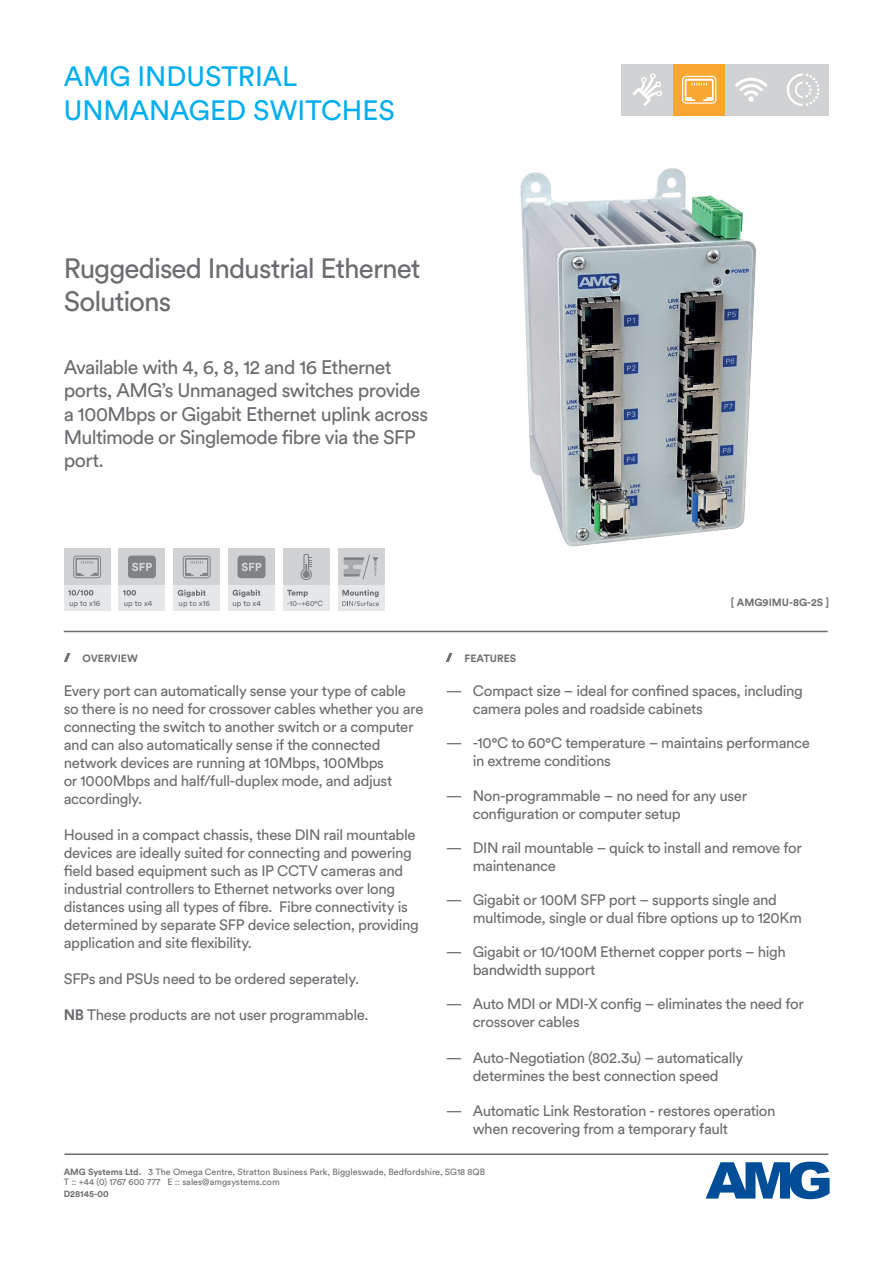
<style>
.page{position:relative;width:893px;height:1263px;background:#fff}
.page>*{position:absolute;margin:0;border:0;box-sizing:border-box;transform-origin:0 0}
.t1{font:27.75px/33.3px "Circular Std";letter-spacing:-.035em;color:#6c6d70}
.t2{font:27.75px/33.3px "Circular Std";color:#00aeef}
.t3{font:19.5px/23.4px "Circular Std";letter-spacing:-.035em;color:#6c6d70}
.t4{font:15px/18px "Circular Std";letter-spacing:-.025em;color:#6c6d70}
.t5{font:700 10.5px "Circular Std";color:#6c6d70}
.t6{font:9px/10.8px "Circular Std";color:#6c6d70}
.t7{font:700 9px "Circular Std";color:#6c6d70}
.t8{font:7.8px "Circular Std";color:#6c6d70}
.t9{font:7.5px "Circular Std";color:#6c6d70}
.s1{font-weight:700}
</style>
<div class="page">
<svg style="left:706px;top:1161px;width:123px;height:38px"></svg>
<hr style="left:65px;top:1153px;width:763px;height:2px;background:#6c6d70">
<hr style="left:64px;top:631px;width:764px;height:1px;background:#6c6d70">
<svg style="left:64px;top:653px;width:6px;height:9px"></svg>
<svg style="left:446px;top:653px;width:6px;height:9px"></svg>
<div style="left:283px;top:585px;width:47px;height:25px;background:#e6e7e9"></div>
<div style="left:283px;top:549px;width:47px;height:36px;background:#d1d2d4"></div>
<svg style="left:287px;top:590px;width:21px;height:7px"></svg>
<svg style="left:300px;top:554px;width:12px;height:26px"></svg>
<div style="left:725px;top:64px;width:52px;height:52px;background:#d1d2d4"></div>
<svg style="left:735px;top:78px;width:32px;height:24px"></svg>
<div style="left:673px;top:64px;width:52px;height:52px;background:#faa633"></div>
<svg style="left:682px;top:76px;width:34px;height:28px"></svg>
<div style="left:621px;top:64px;width:52px;height:52px;background:#d1d2d4"></div>
<svg style="left:632px;top:73px;width:30px;height:33px"></svg>
<div style="left:777px;top:64px;width:52px;height:52px;background:#d1d2d4"></div>
<svg style="left:787px;top:73px;width:32px;height:33px"></svg>
<div style="left:338px;top:585px;width:46px;height:25px;background:#e6e7e9"></div>
<div style="left:338px;top:549px;width:46px;height:36px;background:#d1d2d4"></div>
<svg style="left:342px;top:590px;width:37px;height:16px"></svg>
<svg style="left:344px;top:555px;width:35px;height:24px"></svg>
<div style="left:64px;top:585px;width:47px;height:25px;background:#e6e7e9"></div>
<svg style="left:68px;top:590px;width:25px;height:5px"></svg>
<div style="left:64px;top:549px;width:47px;height:36px;background:#d1d2d4"></div>
<svg style="left:73px;top:556px;width:28px;height:22px"></svg>
<div style="left:119px;top:585px;width:46px;height:25px;background:#e6e7e9"></div>
<svg style="left:123px;top:590px;width:13px;height:5px"></svg>
<div style="left:119px;top:549px;width:46px;height:36px;background:#d1d2d4"></div>
<svg style="left:128px;top:556px;width:28px;height:22px"></svg>
<div style="left:173px;top:549px;width:47px;height:36px;background:#d1d2d4"></div>
<svg style="left:183px;top:556px;width:28px;height:22px"></svg>
<div style="left:173px;top:585px;width:47px;height:25px;background:#e6e7e9"></div>
<svg style="left:178px;top:590px;width:28px;height:7px"></svg>
<div style="left:228px;top:585px;width:47px;height:25px;background:#e6e7e9"></div>
<svg style="left:232px;top:590px;width:28px;height:7px"></svg>
<div style="left:228px;top:549px;width:47px;height:36px;background:#d1d2d4"></div>
<svg style="left:238px;top:555px;width:27px;height:24px"></svg>
<img style="left:520px;top:168px;width:236px;height:379px">
<h1 class="t2" style="left:64px;top:60px;width:333px">AMG INDUSTRIAL<br>UNMANAGED SWITCHES</h1>
<h1 class="t1" style="left:64px;top:251px;width:359px">Ruggedised Industrial Ethernet<br>Solutions</h1>
<h2 class="t3" style="left:64px;top:355px;width:366px">Available with 4, 6, 8, 12 and 16 Ethernet ports, AMG’s Unmanaged switches provide a 100Mbps or Gigabit Ethernet uplink across Multimode or Singlemode fibre via the SFP port.</h2>
<p class="t9" style="left:233px;top:599px;width:39px">-20~+60°C</p>
<p class="t8" style="left:69px;top:598px;width:33px">up to x16</p>
<p class="t8" style="left:124px;top:598px;width:30px">up to x4</p>
<p class="t8" style="left:179px;top:598px;width:33px">up to x16</p>
<p class="t8" style="left:232px;top:598px;width:30px">up to x4</p>
<p class="t9" style="left:287px;top:599px;width:37px">-10~+60°C</p>
<p class="t5" style="left:82px;top:651px;width:57px">OVERVIEW</p>
<p class="t5" style="left:464px;top:651px;width:53px">FEATURES</p>
<p class="t5" style="left:731px;top:595px;width:100px">[ AMG9IMU-8G-2S ]</p>
<p class="t4" style="left:64px;top:682px;width:361px">Every port can automatically sense your type of cable so there is no need for crossover cables whether you are connecting the switch to another switch or a computer and can also automatically sense if the connected network devices are running at 10Mbps, 100Mbps<br>or 1000Mbps and half/full-duplex mode, and adjust accordingly.</p>
<p class="t4" style="left:64px;top:826px;width:357px">Housed in a compact chassis, these DIN rail mountable devices are ideally suited for connecting and powering field based equipment such as IP CCTV cameras and industrial controllers to Ethernet networks over long distances using all types of fibre. Fibre connectivity is determined by separate SFP device selection, providing application and site flexibility.</p>
<p class="t4" style="left:64px;top:970px;width:297px">SFPs and PSUs need to be ordered seperately.</p>
<p class="t4" style="left:64px;top:1006px;width:306px"><span class="s1">NB</span> These products are not user programmable.</p>
<p class="t4" style="left:473px;top:682px;width:332px;text-indent:-27px">— Compact size – ideal for confined spaces, including camera poles and roadside cabinets</p>
<p class="t4" style="left:473px;top:734px;width:339px;text-indent:-27px">— -10°C to 60°C temperature – maintains performance in extreme conditions</p>
<p class="t4" style="left:473px;top:786px;width:276px;text-indent:-27px">— Non-programmable – no need for any user configuration or computer setup</p>
<p class="t4" style="left:473px;top:838px;width:331px;text-indent:-27px">— DIN rail mountable – quick to install and remove for maintenance</p>
<p class="t4" style="left:473px;top:890px;width:331px;text-indent:-27px">— Gigabit or 100M SFP port – supports single and multimode, single or dual fibre options up to 120Km</p>
<p class="t4" style="left:473px;top:943px;width:315px;text-indent:-27px">— Gigabit or 10/100M Ethernet copper ports – high bandwidth support</p>
<p class="t4" style="left:473px;top:995px;width:333px;text-indent:-27px">— Auto MDI or MDI-X config – eliminates the need for crossover cables</p>
<p class="t4" style="left:446px;top:1049px;width:299px;text-align:center">— Auto-Negotiation (802.3u) – automatically determines the best connection speed</p>
<p class="t4" style="left:473px;top:1101px;width:304px;text-indent:-27px">— Automatic Link Restoration - restores operation when recovering from a temporary fault</p>
<p class="t6" style="left:64px;top:1166px;width:423px"><span class="s1">AMG Systems Ltd.</span> 3 The Omega Centre, Stratton Business Park, Biggleswade, Bedfordshire, SG18 8QB<br>T :: +44 (0) 1767 600 777 E :: sales@amgsystems.com</p>
<p class="t7" style="left:64px;top:1188px;width:47px">D28145-00</p>
</div>
